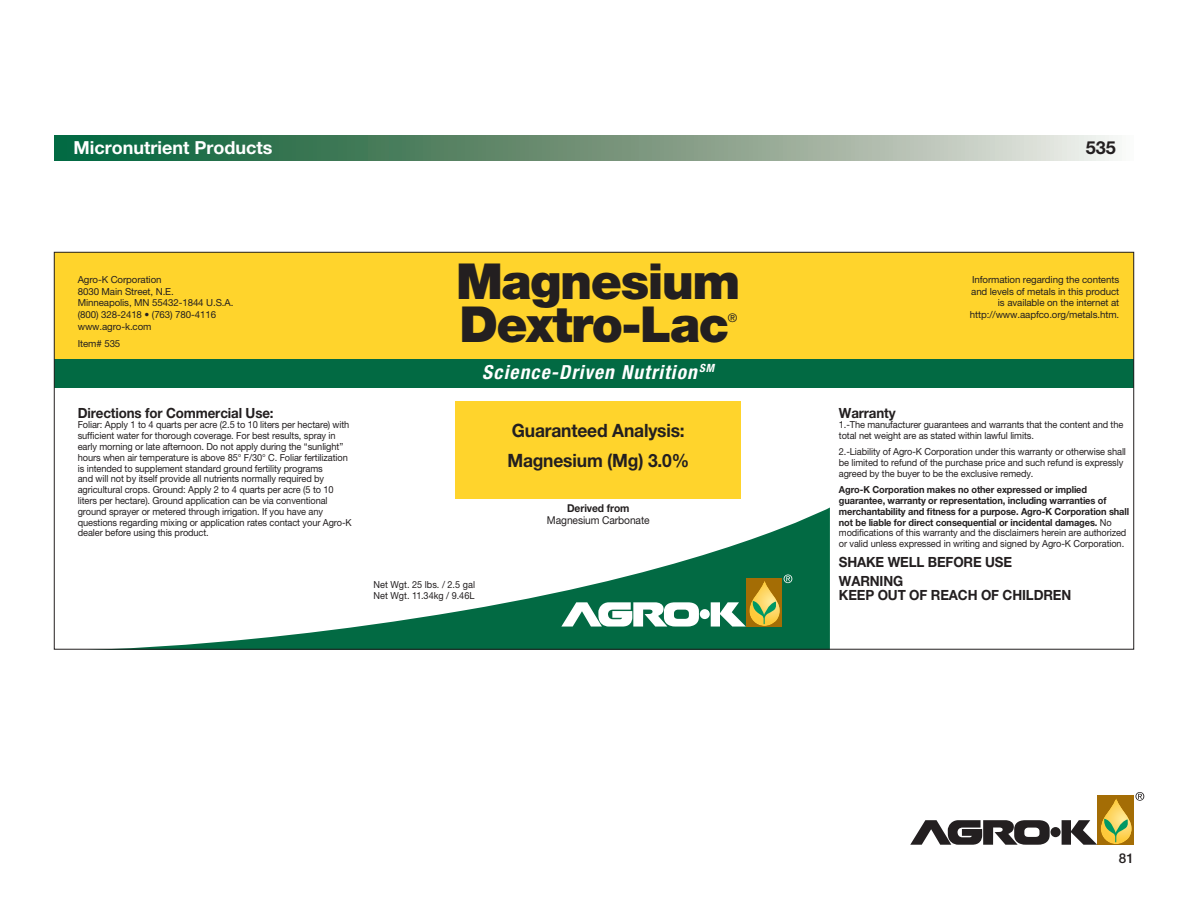
<style>
.page{position:relative;width:1188px;height:918px;background:#fff}
.page>*{position:absolute;margin:0;border:0;box-sizing:border-box;transform-origin:0 0}
.t1{font:900 49.65px/43.2px "Helvetica Neue LT Pro";letter-spacing:-.03em;color:#231f20}
.t2{font:italic 700 condensed 19.5px "Helvetica Neue LT Pro";letter-spacing:.06em;color:#fff}
.t3{font:700 18.3px/29.1px "Helvetica Neue LT Pro";letter-spacing:-.01em;color:#231f20;scale:.95 1}
.t4{font:700 18px "Helvetica Neue LT Pro";color:#fff}
.t5{font:700 18px "Helvetica Neue LT Pro";color:#231f20}
.t6{font:700 14.1px/19.5px "Helvetica Neue LT Pro";letter-spacing:-.01em;color:#231f20;scale:.95 1}
.t7{font:500 13.5px "Helvetica Neue LT Pro";color:#231f20}
.t8{font:11.85px "Helvetica Neue LT Pro";color:#231f20}
.t9{font:10.8px "Helvetica Neue LT Pro";letter-spacing:-.01em;color:#231f20;scale:.95 1}
.t10{font:700 10.8px "Helvetica Neue LT Pro";letter-spacing:-.01em;color:#231f20;scale:.95 1}
.t11{font:9.75px/10.8px "Helvetica Neue LT Pro";letter-spacing:-.01em;color:#231f20;scale:.95 1}
.t12{font:700 9.75px/10.8px "Helvetica Neue LT Pro";letter-spacing:-.01em;color:#231f20;scale:.95 1}
.t13{font:9.75px/11.9px "Helvetica Neue LT Pro";letter-spacing:-.01em;color:#231f20}
.t14{font:9.75px/10.8px "Helvetica Neue LT Pro";letter-spacing:.01em;color:#231f20;scale:.94 1}
.s1{font-weight:400}
</style>
<div class="page">
<div style="left:54px;top:252px;width:1080px;height:110px;background:#ffd42c"></div>
<div style="left:54px;top:359px;width:1080px;height:29px;background:#026a43"></div>
<svg style="left:134px;top:507px;width:696px;height:141px"></svg>
<div style="left:456px;top:401px;width:285px;height:97px;background:#ffd42c"></div>
<div style="left:700px;top:609px;width:10px;height:10px;background:#fff;border-radius:50%"></div>
<svg style="left:561px;top:602px;width:138px;height:25px"></svg>
<svg style="left:711px;top:575px;width:81px;height:52px;background:#6f9153"></svg>
<div style="left:1051px;top:827px;width:10px;height:10px;background:#231f20;border-radius:50%"></div>
<svg style="left:910px;top:820px;width:140px;height:25px"></svg>
<svg style="left:1062px;top:792px;width:82px;height:53px"></svg>
<svg style="left:54px;top:135px;width:1059px;height:26px;background:#739a81"></svg>
<h3 class="t4" style="left:73px;top:137px;width:200px">Micronutrient Products</h3>
<h3 class="t5" style="left:1086px;top:137px;width:32px">535</h3>
<p class="t13" style="left:78px;top:273px;width:157px">Agro-K Corporation<br>8030 Main Street, N.E.<br>Minneapolis, MN 55432-1844 U.S.A. (800) 328-2418 • (763) 780-4116 www.agro-k.com</p>
<p class="t13" style="left:78px;top:338px;width:44px">Item# 535</p>
<h3 class="t6" style="left:78px;top:402px;width:208px">Directions for Commercial Use:</h3>
<p class="t11" style="left:78px;top:419px;width:290px">Foliar: Apply 1 to 4 quarts per acre (2.5 to 10 liters per hectare) with sufficient water for thorough coverage. For best results, spray in early morning or late afternoon. Do not apply during the “sunlight” hours when air temperature is above 85° F/30° C. Foliar fertilization is intended to supplement standard ground fertility programs<br>and will not by itself provide all nutrients normally required by agricultural crops. Ground: Apply 2 to 4 quarts per acre (5 to 10 liters per hectare). Ground application can be via conventional ground sprayer or metered through irrigation. If you have any questions regarding mixing or application rates contact your Agro-K dealer before using this product.</p>
<h1 class="t1" style="left:456px;top:259px;width:286px">Magnesium<br>Dextro-Lac</h1>
<p class="t8" style="left:728px;top:311px;width:11px">®</p>
<h2 class="t2" style="left:482px;top:360px;width:233px">Science-Driven Nutrition <sup>SM</sup></h2>
<h3 class="t3" style="left:507px;top:416px;width:193px">guaranteed Analysis:<br>Magnesium (Mg) 3.0%</h3>
<p class="t14" style="left:373px;top:579px;width:110px">Net Wgt. 25 lbs. / 2.5 gal<br>Net Wgt. 11.34kg / 9.46L</p>
<p class="t10" style="left:567px;top:502px;width:67px">Derived from</p>
<p class="t9" style="left:547px;top:514px;width:110px">Magnesium Carbonate</p>
<p class="t13" style="left:970px;top:273px;width:151px;text-align:right">Information regarding the contents and levels of metals in this product is available on the internet at http://www.aapfco.org/metals.htm.</p>
<h3 class="t6" style="left:839px;top:402px;width:61px">Warranty</h3>
<p class="t11" style="left:839px;top:419px;width:301px">1.-The manufacturer guarantees and warrants that the content and the total net weight are as stated within lawful limits.</p>
<p class="t11" style="left:839px;top:446px;width:304px">2.-Liability of Agro-K Corporation under this warranty or otherwise shall be limited to refund of the purchase price and such refund is expressly agreed by the buyer to be the exclusive remedy.</p>
<p class="t12" style="left:839px;top:484px;width:307px">Agro-K Corporation makes no other expressed or implied guarantee, warranty or representation, including warranties of merchantability and fitness for a purpose. Agro-K Corporation shall not be liable for direct consequential or incidental damages. <span class="s1">No modifications of this warranty and the disclaimers herein are authorized or valid unless expressed in writing and signed by Agro-K Corporation.</span></p>
<h3 class="t6" style="left:839px;top:551px;width:184px">SHAKE WELL BEFORE USE<br>WARning</h3>
<h3 class="t6" style="left:839px;top:585px;width:246px">KEEP OUT OF REACH OF CHiLDREn</h3>
<h3 class="t7" style="left:1119px;top:850px;width:17px">81</h3>
</div>
